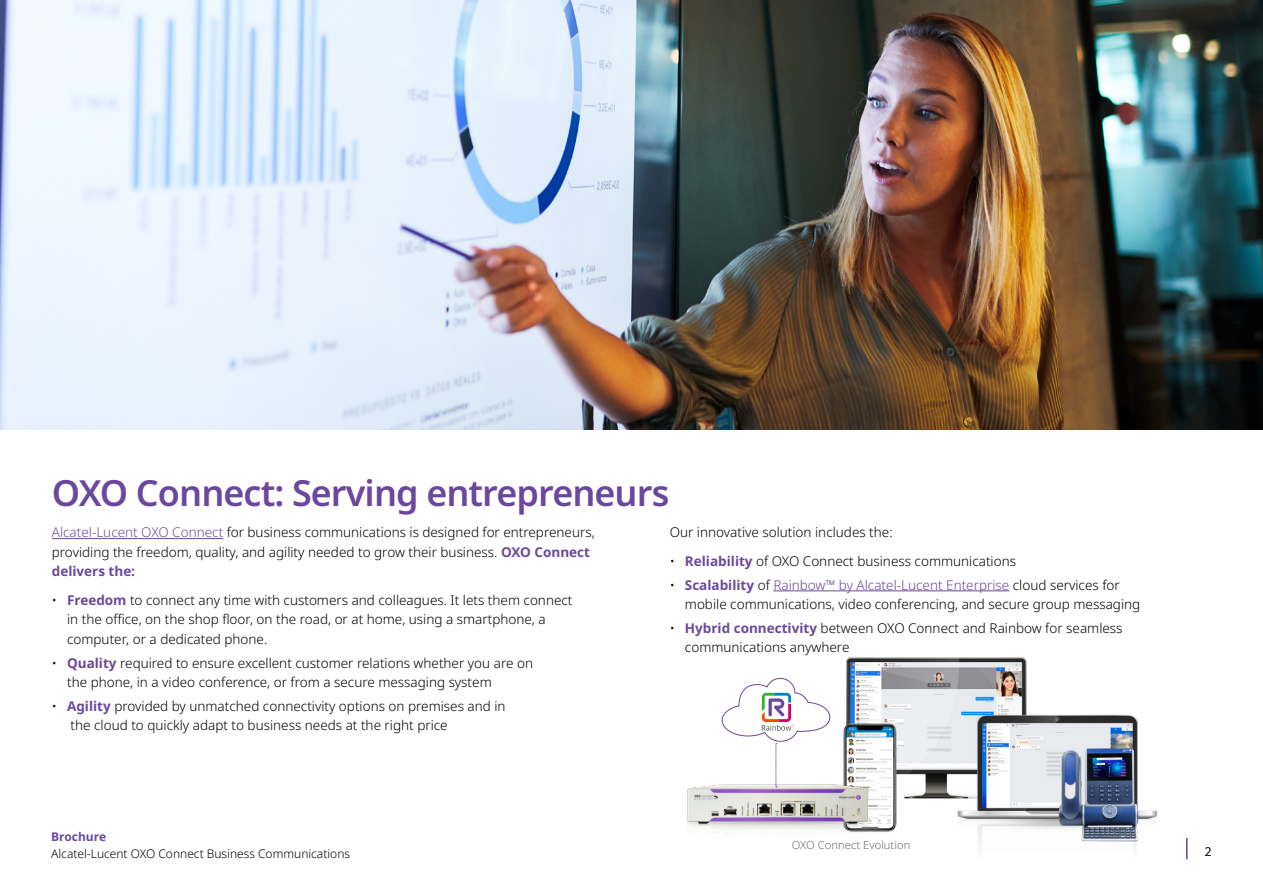
<style>
.page{position:relative;width:1263px;height:893px;background:#fff}
.page>*{position:absolute;margin:0;border:0;box-sizing:border-box;transform-origin:0 0}
.t1{font:600 36px "Noto Sans";letter-spacing:-.025em;color:#6b489d}
.t2{font:300 13.5px/19.5px "Noto Sans";color:#000}
.t3{font:300 12px "Noto Sans";color:#000}
.t4{font:700 12px "Noto Sans";color:#6b489d}
.t5{font:300 11.25px "Noto Sans";color:#6d6e71}
.s1{color:#6b489d}
.s2{font-weight:700;color:#6b489d}
</style>
<div class="page">
<hr style="left:52px;top:538px;width:171px;height:1px;background:#6b489d">
<img style="left:0;top:0;width:1263px;height:429px">
<hr style="left:773px;top:590px;width:236px;height:1px;background:#6b489d">
<img style="left:830px;top:657px;width:358px;height:199px">
<img style="left:687px;top:776px;width:188px;height:66px">
<svg style="left:722px;top:678px;width:108px;height:110px"></svg>
<img style="left:1056px;top:747px;width:86px;height:96px">
<h1 class="t1" style="left:52px;top:467px;width:619px">OXO Connect: Serving entrepreneurs</h1>
<p class="t2" style="left:52px;top:523px;width:544px"><span class="s1">Alcatel-Lucent OXO Connect</span> for business communications is designed for entrepreneurs, providing the freedom, quality, and agility needed to grow their business. <span class="s2">OXO Connect delivers the:</span></p>
<p class="t2" style="left:67px;top:590px;width:507px;text-indent:-15px">• <span class="s2">Freedom</span> to connect any time with customers and colleagues. It lets them connect in the office, on the shop floor, on the road, or at home, using a smartphone, a computer, or a dedicated phone.</p>
<p class="t2" style="left:67px;top:653px;width:467px;text-indent:-15px">• <span class="s2">Quality</span> required to ensure excellent customer relations whether you are on the phone, in a video conference, or from a secure messaging system</p>
<p class="t2" style="left:71px;top:696px;width:436px;text-indent:-19px">• <span class="s2">Agility</span> provided by unmatched connectivity options on premises and in the cloud to quickly adapt to business needs at the right price</p>
<p class="t2" style="left:670px;top:523px;width:224px">Our innovative solution includes the:</p>
<p class="t2" style="left:670px;top:551px;width:348px">• <span class="s2">Reliability</span> of OXO Connect business communications</p>
<p class="t2" style="left:685px;top:575px;width:457px;text-indent:-15px">• <span class="s2">Scalability</span> of <span class="s1">Rainbow™ by Alcatel-Lucent Enterprise</span> cloud services for mobile communications, video conferencing, and secure group messaging</p>
<p class="t2" style="left:685px;top:618px;width:439px;text-indent:-15px">• <span class="s2">Hybrid connectivity</span> between OXO Connect and Rainbow for seamless communications anywhere</p>
<p class="t4" style="left:51px;top:829px;width:56px">Brochure</p>
<p class="t3" style="left:51px;top:845px;width:300px">Alcatel-Lucent OXO Connect Business Communications</p>
<p class="t5" style="left:792px;top:837px;width:120px">OXO Connect Evolution</p>
<p class="t3" style="left:1205px;top:843px;width:8px">2</p>
</div>
